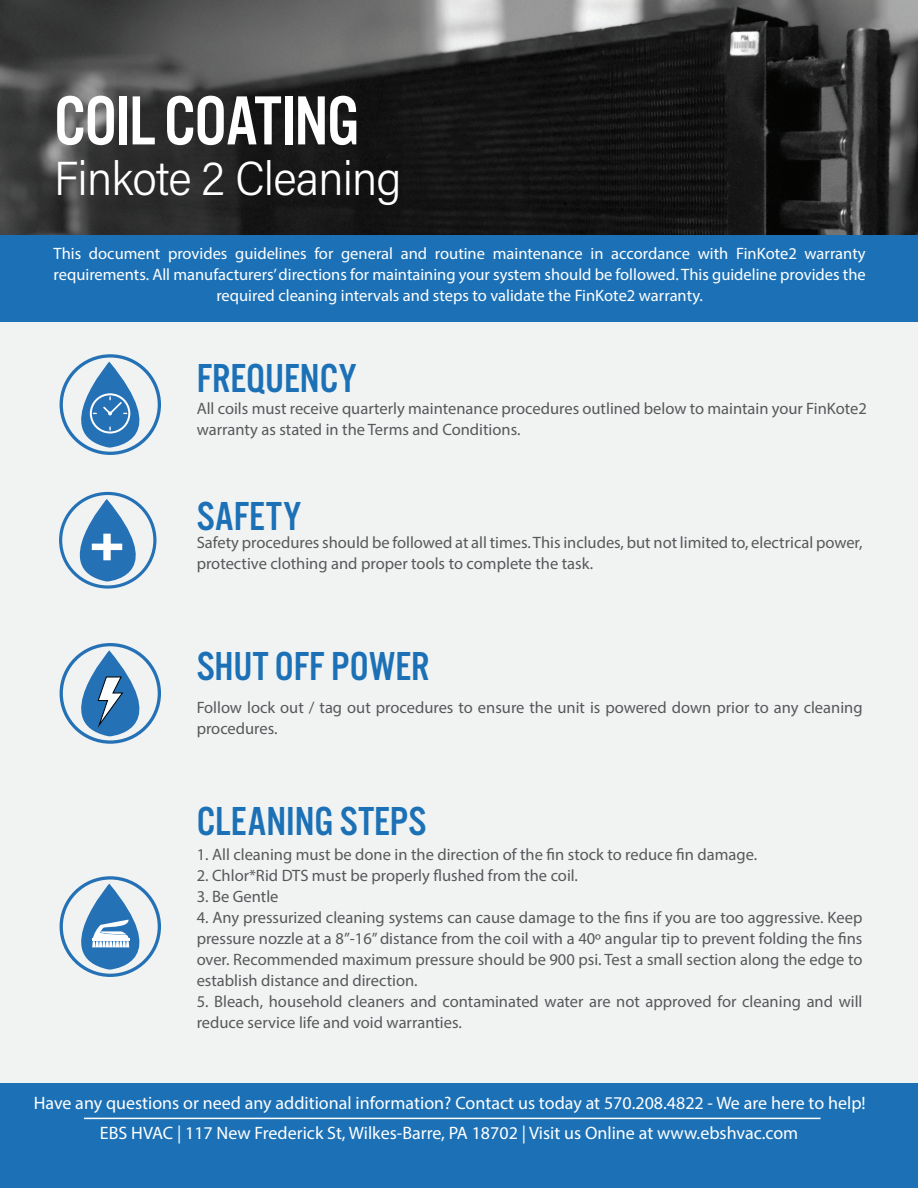
<style>
.page{position:relative;width:918px;height:1188px;background:#f1f3f3}
.page>*{position:absolute;margin:0;border:0;box-sizing:border-box;transform-origin:0 0}
.t1{font:81.75px "Alternate Gothic FS Three";color:#fff;scale:1.11 1}
.t2{font:72px "Alternate Gothic FS Three";letter-spacing:-.02em;color:#fff}
.t3{font:48px "Acumin Variable Concept";letter-spacing:-.02em;color:#fff}
.t4{font:42px "Alternate Gothic FS Three";color:#1c71b6}
.t5{font:18px "Myriad Pro";color:#fff}
.t6{font:16.5px/21px "Myriad Pro";color:#57585a}
.t7{font:16.5px/21px "Myriad Pro";color:#fff}
</style>
<div class="page">
<img style="left:0;top:0;width:918px;height:236px">
<div style="left:0;top:236px;width:918px;height:86px;background:#1c71b6"></div>
<div style="left:60px;top:354px;width:101px;height:101px;border:3px solid #2571b5;border-radius:50%"></div>
<svg style="left:59px;top:362px;width:102px;height:86px"></svg>
<svg style="left:59px;top:499px;width:98px;height:83px"></svg>
<div style="left:59px;top:492px;width:97px;height:97px;border:3px solid #2571b5;border-radius:50%"></div>
<div style="left:60px;top:643px;width:101px;height:101px;border:3px solid #2571b5;border-radius:50%"></div>
<svg style="left:59px;top:650px;width:102px;height:86px"></svg>
<div style="left:60px;top:876px;width:101px;height:101px;border:3px solid #2571b5;border-radius:50%"></div>
<svg style="left:59px;top:884px;width:102px;height:86px"></svg>
<div style="left:0;top:1083px;width:918px;height:105px;background:#1c71b6"></div>
<hr style="left:84px;top:1118px;width:737px;height:1px;background:#fff">
<p class="t2" style="left:54px;top:84px;width:307px">COIL COATING</p>
<p class="t3" style="left:54px;top:146px;width:349px">Finkote 2 Cleaning</p>
<p class="t7" style="left:54px;top:242px;width:814px">This document provides guidelines for general and routine maintenance in accordance with FinKote2 warranty requirements. All manufacturers’ directions for maintaining your system should be followed. This guideline provides the</p>
<p class="t7" style="left:216px;top:284px;width:488px">required cleaning intervals and steps to validate the FinKote2 warranty.</p>
<p class="t4" style="left:197px;top:356px;width:162px">FREQUENCY</p>
<p class="t6" style="left:197px;top:397px;width:672px">All coils must receive quarterly maintenance procedures outlined below to maintain your FinKote2 warranty as stated in the Terms and Conditions.</p>
<p class="t1" style="left:88px;top:506px;width:35px">+</p>
<p class="t4" style="left:197px;top:494px;width:106px">SAFETY</p>
<p class="t6" style="left:197px;top:532px;width:667px">Safety procedures should be followed at all times. This includes, but not limited to, electrical power, protective clothing and proper tools to complete the task.</p>
<p class="t4" style="left:197px;top:644px;width:235px">SHUT OFF POWER</p>
<p class="t6" style="left:197px;top:697px;width:667px">Follow lock out / tag out procedures to ensure the unit is powered down prior to any cleaning procedures.</p>
<p class="t4" style="left:197px;top:800px;width:231px">CLEANING STEPS</p>
<p class="t6" style="left:197px;top:844px;width:562px">1. All cleaning must be done in the direction of the fin stock to reduce fin damage.</p>
<p class="t6" style="left:197px;top:865px;width:383px">2. Chlor*Rid DTS must be properly flushed from the coil.</p>
<p class="t6" style="left:197px;top:886px;width:83px">3. Be Gentle</p>
<p class="t6" style="left:197px;top:907px;width:667px;text-align:justify">4. Any pressurized cleaning systems can cause damage to the fins if you are too aggressive. Keep pressure nozzle at a 8”-16” distance from the coil with a 40º angular tip to prevent folding the fins over. Recommended maximum pressure should be 900 psi. Test a small section along the edge to establish distance and direction.</p>
<p class="t6" style="left:197px;top:991px;width:667px">5. Bleach, household cleaners and contaminated water are not approved for cleaning and will reduce service life and void warranties.</p>
<p class="t5" style="left:34px;top:1092px;width:834px">Have any questions or need any additional information? Contact us today at 570.208.4822 - We are here to help!</p>
<p class="t5" style="left:100px;top:1122px;width:700px">EBS HVAC | 117 New Frederick St, Wilkes-Barre, PA 18702 | Visit us Online at www.ebshvac.com</p>
</div>
